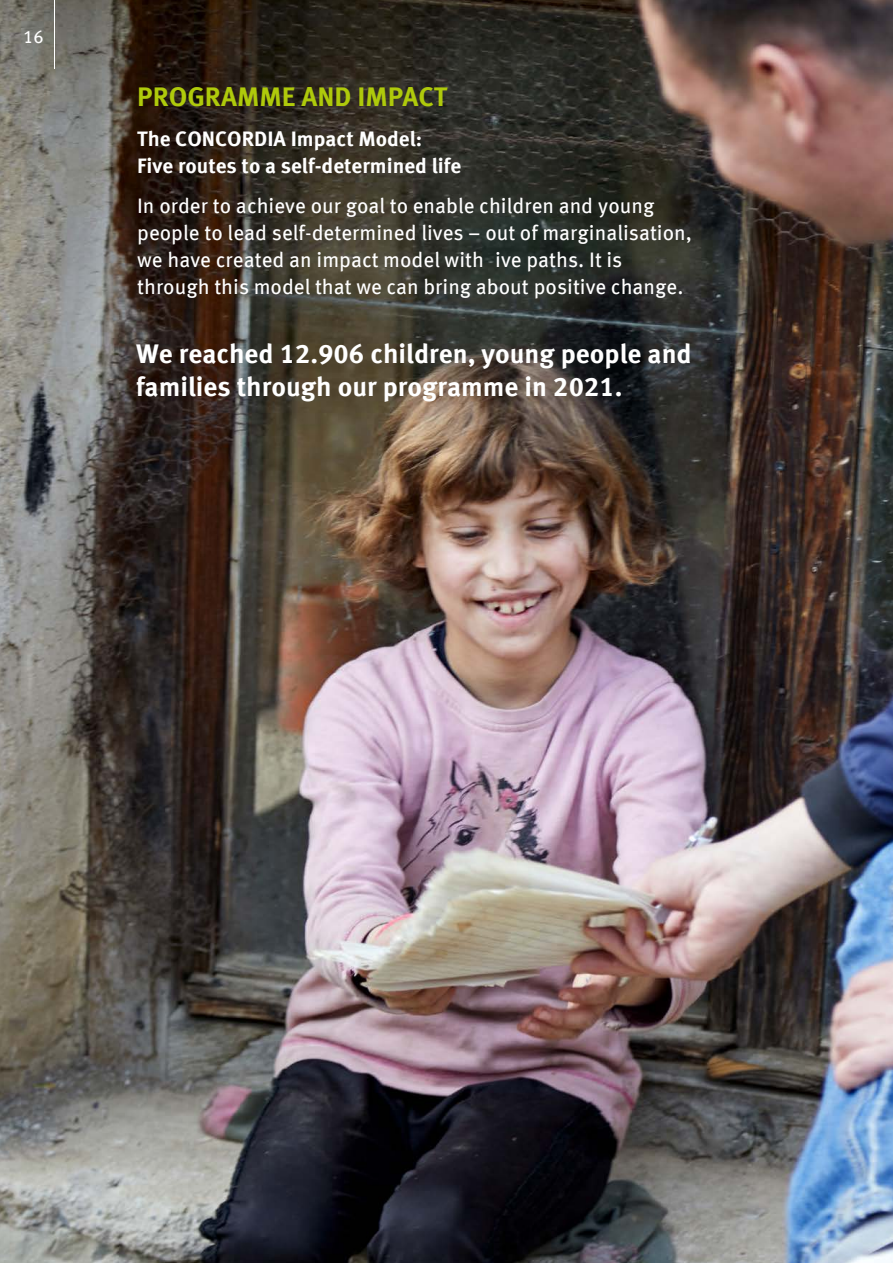
<style>
.page{position:relative;width:893px;height:1263px;background:#fff}
.page>*{position:absolute;margin:0;border:0;box-sizing:border-box;transform-origin:0 0}
.t1{font:700 27px/32.4px "Meta OFC";color:#fff}
.t2{font:700 27px "Meta OFC";color:#afca0b}
.t3{font:21px/27px "Meta OFC";color:#fff}
.t4{font:700 21px/27px "Meta OFC";color:#fff}
.t5{font:18px "Meta OFC";color:#fff}
</style>
<div class="page">
<img style="left:0;top:0;width:893px;height:1263px">
<hr style="left:54px;top:0;width:1px;height:69px;background:#fff">
<p class="t5" style="left:23px;top:26px;width:22px">16</p>
<p class="t2" style="left:137px;top:80px;width:312px">PROGRAMME AND IMPACT</p>
<p class="t4" style="left:137px;top:125px;width:325px">The CONCORDIA Impact Model:<br>Five routes to a self-determined life</p>
<p class="t3" style="left:137px;top:192px;width:556px">In order to achieve our goal to enable children and young people to lead self-determined lives – out of marginalisation, we have created an impact model with ive paths. It is through this model that we can bring about positive change.</p>
<p class="t1" style="left:136px;top:338px;width:557px">We reached 12.906 children, young people and families through our programme in 2021.</p>
</div>
